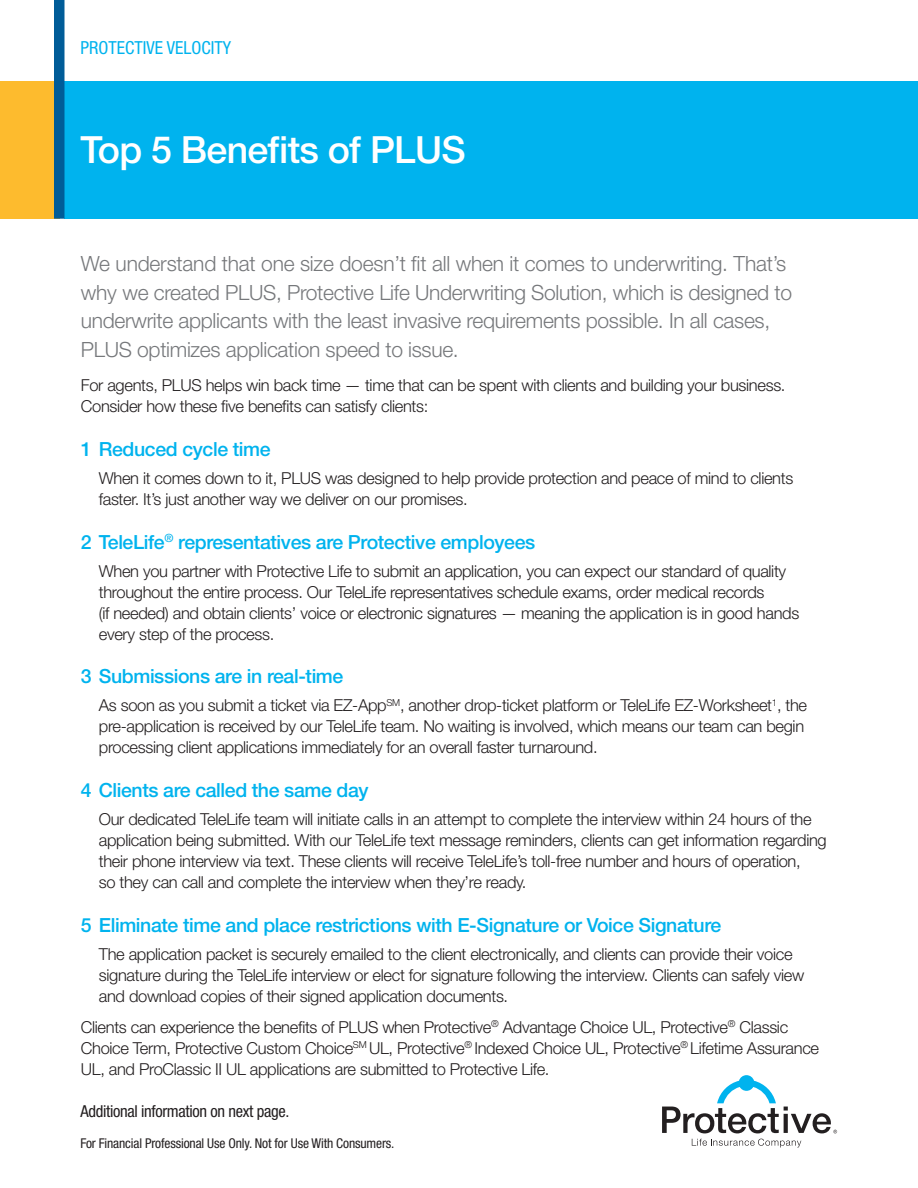
<style>
.page{position:relative;width:918px;height:1188px;background:#fff}
.page>*{position:absolute;margin:0;border:0;box-sizing:border-box;transform-origin:0 0}
.t1{font:500 37.5px "Helvetica Neue LT Std";letter-spacing:-.02em;color:#fff}
.t2{font:300 21px/28.5px "Helvetica Neue LT Std";letter-spacing:-.015em;color:#76787b}
.t3{font:500 19.5px "Helvetica Neue LT Std";letter-spacing:-.02em;color:#00b3ee}
.t4{font:condensed 18px "Helvetica Neue LT Std";color:#00b3ee}
.t5{font:300 16.5px/21px "Helvetica Neue LT Std";letter-spacing:-.02em;color:#231f20}
.t6{font:condensed 16.5px "Helvetica Neue LT Std";letter-spacing:-.02em;color:#231f20}
.t7{font:condensed 13.5px "Helvetica Neue LT Std";letter-spacing:-.01em;color:#231f20}
</style>
<div class="page">
<div style="left:64px;top:81px;width:854px;height:138px;background:#00b3ee"></div>
<div style="left:0;top:81px;width:59px;height:138px;background:#fdbb2e"></div>
<div style="left:54px;top:0;width:10px;height:219px;background:#005c98"></div>
<svg style="left:692px;top:1139px;width:109px;height:9px"></svg>
<svg style="left:662px;top:1075px;width:175px;height:58px"></svg>
<p class="t4" style="left:81px;top:37px;width:152px">PROTECTIVE VELOCITY</p>
<h1 class="t1" style="left:81px;top:127px;width:387px">Top 5 Benefits of PLUS</h1>
<p class="t2" style="left:81px;top:249px;width:713px">We understand that one size doesn’t fit all when it comes to underwriting. That’s why we created PLUS, Protective Life Underwriting Solution, which is designed to underwrite applicants with the least invasive requirements possible. In all cases, PLUS optimizes application speed to issue.</p>
<p class="t5" style="left:81px;top:374px;width:706px">For agents, PLUS helps win back time — time that can be spent with clients and building your business.<br>Consider how these five benefits can satisfy clients:</p>
<p class="t3" style="left:81px;top:438px;width:191px">1 Reduced cycle time</p>
<p class="t5" style="left:99px;top:467px;width:696px">When it comes down to it, PLUS was designed to help provide protection and peace of mind to clients faster. It’s just another way we deliver on our promises.</p>
<p class="t3" style="left:81px;top:530px;width:456px">2 TeleLife<sup>®</sup> representatives are Protective employees</p>
<p class="t5" style="left:99px;top:560px;width:702px">When you partner with Protective Life to submit an application, you can expect our standard of quality throughout the entire process. Our TeleLife representatives schedule exams, order medical records<br>(if needed) and obtain clients’ voice or electronic signatures — meaning the application is in good hands every step of the process.</p>
<p class="t3" style="left:81px;top:665px;width:264px">3 Submissions are in real-time</p>
<p class="t5" style="left:99px;top:694px;width:710px">As soon as you submit a ticket via EZ-App<sup>SM</sup>, another drop-ticket platform or TeleLife EZ-Worksheet<sup>1</sup>, the pre-application is received by our TeleLife team. No waiting is involved, which means our team can begin processing client applications immediately for an overall faster turnaround.</p>
<p class="t3" style="left:81px;top:779px;width:289px">4 Clients are called the same day</p>
<p class="t5" style="left:99px;top:808px;width:729px">Our dedicated TeleLife team will initiate calls in an attempt to complete the interview within 24 hours of the application being submitted. With our TeleLife text message reminders, clients can get information regarding their phone interview via text. These clients will receive TeleLife’s toll-free number and hours of operation,<br>so they can call and complete the interview when they’re ready.</p>
<p class="t3" style="left:81px;top:913px;width:642px">5 Eliminate time and place restrictions with E-Signature or Voice Signature</p>
<p class="t5" style="left:99px;top:943px;width:707px">The application packet is securely emailed to the client electronically, and clients can provide their voice signature during the TeleLife interview or elect for signature following the interview. Clients can safely view and download copies of their signed application documents.</p>
<p class="t5" style="left:81px;top:1016px;width:740px">Clients can experience the benefits of PLUS when Protective<sup>®</sup> Advantage Choice UL, Protective<sup>®</sup> Classic<br>Choice Term, Protective Custom Choice<sup>SM</sup> UL, Protective<sup>®</sup> Indexed Choice UL, Protective<sup>®</sup> Lifetime Assurance<br>UL, and ProClassic II UL applications are submitted to Protective Life.</p>
<p class="t6" style="left:81px;top:1102px;width:210px">Additional information on next page.</p>
<p class="t7" style="left:81px;top:1135px;width:316px">For Financial Professional Use Only. Not for Use With Consumers.</p>
</div>
